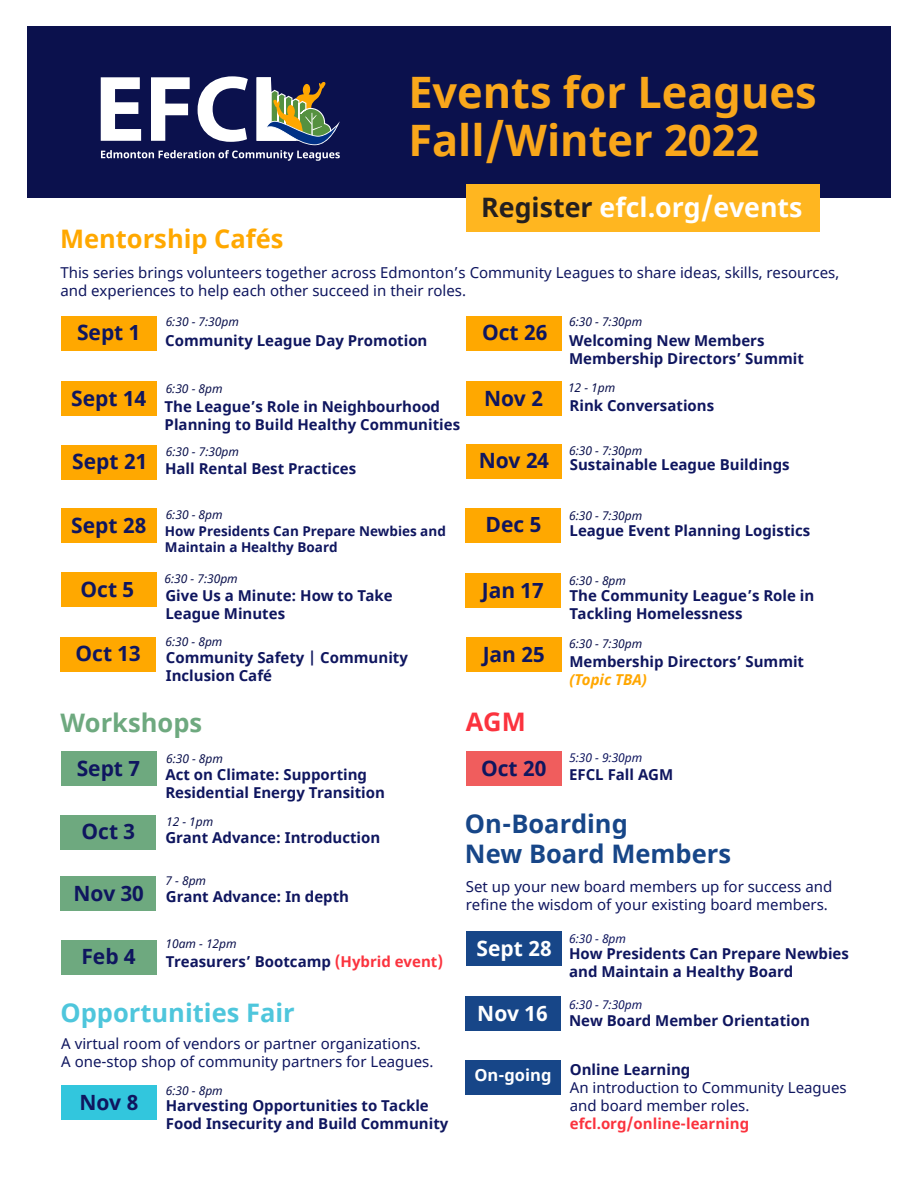
<style>
.page{position:relative;width:918px;height:1188px;background:#fff}
.page>*{position:absolute;margin:0;border:0;box-sizing:border-box;transform-origin:0 0}
.t1{font:700 43.35px/48px "Noto Sans";color:#f9a71b}
.t2{font:700 26.7px "Noto Sans";color:#fff}
.t3{font:700 25.5px/30.6px "Noto Sans";color:#174688}
.t4{font:700 25.5px "Noto Sans";color:#4ec6dc}
.t5{font:700 25.5px "Noto Sans";color:#ffa800}
.t6{font:700 25.5px "Noto Sans";color:#6ea97f}
.t7{font:700 25.5px "Noto Sans";color:#fb333e}
.t8{font:700 21px "Noto Sans";color:#0f165f}
.t9{font:700 21px "Noto Sans";color:#fff}
.t10{font:700 16.5px "Noto Sans";color:#fff}
.t11{font:700 15px/18px "Noto Sans";color:#0f165f}
.t12{font:15px/18px "Noto Sans";color:#0f165f}
.t13{font:700 15px "Noto Sans";color:#fb333e}
.t14{font:italic 700 15px "Noto Sans";color:#ffa700}
.t15{font:700 13.5px/16.2px "Noto Sans";color:#0f165f}
.t16{font:italic 12px "Noto Sans";color:#0b114d}
.t17{font:italic 12px "Noto Sans";color:#0f165f}
.s1{color:#231f20}
.s2{color:#fb333e}
</style>
<div class="page">
<div style="left:0;top:0;width:918px;height:212px;background:#0b114d"></div>
<div style="left:27px;top:198px;width:865px;height:972px;background:#fff"></div>
<div style="left:0;top:0;width:27px;height:1187px;background:#fff"></div>
<div style="left:891px;top:0;width:27px;height:1187px;background:#fff"></div>
<div style="left:0;top:0;width:918px;height:26px;background:#fff"></div>
<div style="left:467px;top:184px;width:353px;height:47px;background:#ffb620"></div>
<svg style="left:101px;top:76px;width:239px;height:85px"></svg>
<div style="left:61px;top:316px;width:95px;height:34px;background:#ffa800"></div>
<div style="left:61px;top:381px;width:95px;height:35px;background:#ffa800"></div>
<div style="left:61px;top:444px;width:96px;height:35px;background:#ffa800"></div>
<div style="left:61px;top:508px;width:95px;height:34px;background:#ffa800"></div>
<div style="left:61px;top:572px;width:95px;height:35px;background:#ffa800"></div>
<div style="left:60px;top:636px;width:96px;height:35px;background:#ffa800"></div>
<div style="left:466px;top:315px;width:96px;height:35px;background:#ffa800"></div>
<div style="left:466px;top:381px;width:96px;height:34px;background:#ffa800"></div>
<div style="left:466px;top:443px;width:96px;height:35px;background:#ffa800"></div>
<div style="left:466px;top:507px;width:95px;height:35px;background:#ffa800"></div>
<div style="left:465px;top:573px;width:96px;height:35px;background:#ffa800"></div>
<div style="left:466px;top:637px;width:95px;height:35px;background:#ffa800"></div>
<div style="left:61px;top:751px;width:96px;height:35px;background:#6ea97f"></div>
<div style="left:61px;top:814px;width:95px;height:35px;background:#6ea97f"></div>
<div style="left:61px;top:875px;width:95px;height:35px;background:#6ea97f"></div>
<div style="left:61px;top:939px;width:95px;height:35px;background:#6ea97f"></div>
<div style="left:61px;top:1085px;width:96px;height:34px;background:#32c6dd"></div>
<div style="left:466px;top:751px;width:95px;height:35px;background:#f05d5d"></div>
<div style="left:466px;top:931px;width:95px;height:35px;background:#174688"></div>
<div style="left:465px;top:995px;width:95px;height:35px;background:#174688"></div>
<div style="left:465px;top:1059px;width:96px;height:35px;background:#174688"></div>
<h1 class="t1" style="left:408px;top:69px;width:410px">Events for Leagues<br>Fall/Winter 2022</h1>
<h3 class="t5" style="left:60px;top:220px;width:225px">Mentorship Cafés</h3>
<h2 class="t2" style="left:481px;top:189px;width:323px"><span class="s1">Register</span> efcl.org/events</h2>
<p class="t12" style="left:60px;top:264px;width:780px">This series brings volunteers together across Edmonton’s Community Leagues to share ideas, skills, resources, and experiences to help each other succeed in their roles.</p>
<p class="t16" style="left:166px;top:313px;width:75px">6:30 - 7:30pm</p>
<p class="t11" style="left:77px;top:331px;width:352px"><sup>Sept</sup> <sup>1</sup> Community League Day Promotion</p>
<h3 class="t8" style="left:71px;top:383px;width:76px">Sept 14</h3>
<h3 class="t8" style="left:72px;top:447px;width:76px">Sept 21</h3>
<h3 class="t8" style="left:71px;top:510px;width:76px">Sept 28</h3>
<h3 class="t8" style="left:81px;top:574px;width:55px">Oct 5</h3>
<h3 class="t8" style="left:76px;top:638px;width:67px">Oct 13</h3>
<p class="t16" style="left:166px;top:380px;width:58px">6:30 - 8pm</p>
<p class="t11" style="left:165px;top:397px;width:297px">The League’s Role in Neighbourhood<br>Planning to Build Healthy Communities</p>
<p class="t11" style="left:165px;top:459px;width:193px">Hall Rental Best Practices</p>
<p class="t16" style="left:166px;top:443px;width:75px">6:30 - 7:30pm</p>
<p class="t16" style="left:166px;top:506px;width:58px">6:30 - 8pm</p>
<p class="t15" style="left:165px;top:522px;width:282px">How Presidents Can Prepare Newbies and<br>Maintain a Healthy Board</p>
<p class="t16" style="left:165px;top:570px;width:75px">6:30 - 7:30pm</p>
<p class="t11" style="left:165px;top:586px;width:229px">Give Us a Minute: How to Take<br>League Minutes</p>
<p class="t11" style="left:166px;top:648px;width:244px">Community Safety | Community<br>Inclusion Café</p>
<p class="t16" style="left:165px;top:632px;width:58px">6:30 - 8pm</p>
<h3 class="t8" style="left:482px;top:318px;width:67px">Oct 26</h3>
<h3 class="t8" style="left:484px;top:383px;width:60px">Nov 2</h3>
<h3 class="t8" style="left:479px;top:446px;width:72px">Nov 24</h3>
<h3 class="t8" style="left:486px;top:509px;width:57px">Dec 5</h3>
<h3 class="t8" style="left:482px;top:575px;width:64px">Jan 17</h3>
<h3 class="t8" style="left:483px;top:639px;width:64px">Jan 25</h3>
<h3 class="t6" style="left:61px;top:704px;width:143px">Workshops</h3>
<h3 class="t7" style="left:466px;top:704px;width:61px">AGM</h3>
<h3 class="t8" style="left:77px;top:753px;width:65px">Sept 7</h3>
<p class="t16" style="left:166px;top:750px;width:58px">6:30 - 8pm</p>
<p class="t11" style="left:165px;top:765px;width:221px">Act on Climate: Supporting<br>Residential Energy Transition</p>
<h3 class="t8" style="left:481px;top:753px;width:67px">Oct 20</h3>
<p class="t16" style="left:569px;top:313px;width:75px">6:30 - 7:30pm</p>
<p class="t11" style="left:569px;top:331px;width:236px">Welcoming New Members<br>Membership Directors’ Summit</p>
<p class="t11" style="left:570px;top:397px;width:146px">Rink Conversations</p>
<p class="t16" style="left:568px;top:379px;width:49px">12 - 1pm</p>
<p class="t16" style="left:569px;top:442px;width:75px">6:30 - 7:30pm</p>
<p class="t11" style="left:570px;top:455px;width:221px">Sustainable League Buildings</p>
<p class="t16" style="left:569px;top:507px;width:75px">6:30 - 7:30pm</p>
<p class="t11" style="left:570px;top:522px;width:242px">League Event Planning Logistics</p>
<p class="t16" style="left:569px;top:572px;width:58px">6:30 - 8pm</p>
<p class="t11" style="left:570px;top:587px;width:246px">The Community League’s Role in<br>Tackling Homelessness</p>
<p class="t11" style="left:569px;top:652px;width:236px">Membership Directors’ Summit</p>
<p class="t14" style="left:569px;top:668px;width:79px">(Topic TBA)</p>
<p class="t16" style="left:569px;top:635px;width:75px">6:30 - 7:30pm</p>
<p class="t17" style="left:569px;top:749px;width:75px">5:30 - 9:30pm</p>
<p class="t11" style="left:569px;top:765px;width:106px">EFCL Fall AGM</p>
<h3 class="t8" style="left:82px;top:816px;width:55px">Oct 3</h3>
<h3 class="t8" style="left:73px;top:877px;width:72px">Nov 30</h3>
<h3 class="t8" style="left:81px;top:941px;width:56px">Feb 4</h3>
<p class="t16" style="left:166px;top:813px;width:49px">12 - 1pm</p>
<p class="t11" style="left:165px;top:829px;width:216px">Grant Advance: Introduction</p>
<p class="t16" style="left:165px;top:871px;width:42px">7 - 8pm</p>
<p class="t11" style="left:166px;top:888px;width:185px">Grant Advance: In depth</p>
<p class="t16" style="left:165px;top:935px;width:73px">10am - 12pm</p>
<p class="t11" style="left:166px;top:952px;width:279px">Treasurers’ Bootcamp <span class="s2">(Hybrid event)</span></p>
<h3 class="t4" style="left:61px;top:994px;width:236px">Opportunities Fair</h3>
<p class="t12" style="left:61px;top:1034px;width:374px">A virtual room of vendors or partner organizations.<br>A one-stop shop of community partners for Leagues.</p>
<h3 class="t8" style="left:79px;top:1087px;width:60px">Nov 8</h3>
<p class="t16" style="left:166px;top:1082px;width:58px">6:30 - 8pm</p>
<p class="t11" style="left:166px;top:1096px;width:284px">Harvesting Opportunities to Tackle<br>Food Insecurity and Build Community</p>
<h3 class="t3" style="left:465px;top:808px;width:268px">On-Boarding<br>New Board Members</h3>
<p class="t12" style="left:466px;top:878px;width:368px">Set up your new board members up for success and refine the wisdom of your existing board members.</p>
<h3 class="t9" style="left:477px;top:933px;width:76px">Sept 28</h3>
<h3 class="t9" style="left:477px;top:998px;width:72px">Nov 16</h3>
<p class="t10" style="left:475px;top:1062px;width:78px">On-going</p>
<p class="t17" style="left:569px;top:929px;width:58px">6:30 - 8pm</p>
<p class="t11" style="left:569px;top:944px;width:281px">How Presidents Can Prepare Newbies and Maintain a Healthy Board</p>
<p class="t17" style="left:569px;top:996px;width:75px">6:30 - 7:30pm</p>
<p class="t11" style="left:569px;top:1011px;width:242px">New Board Member Orientation</p>
<p class="t11" style="left:570px;top:1061px;width:122px">Online Learning</p>
<p class="t12" style="left:570px;top:1079px;width:278px">An introduction to Community Leagues and board member roles.</p>
<p class="t13" style="left:570px;top:1113px;width:181px">efcl.org/online-learning</p>
</div>
